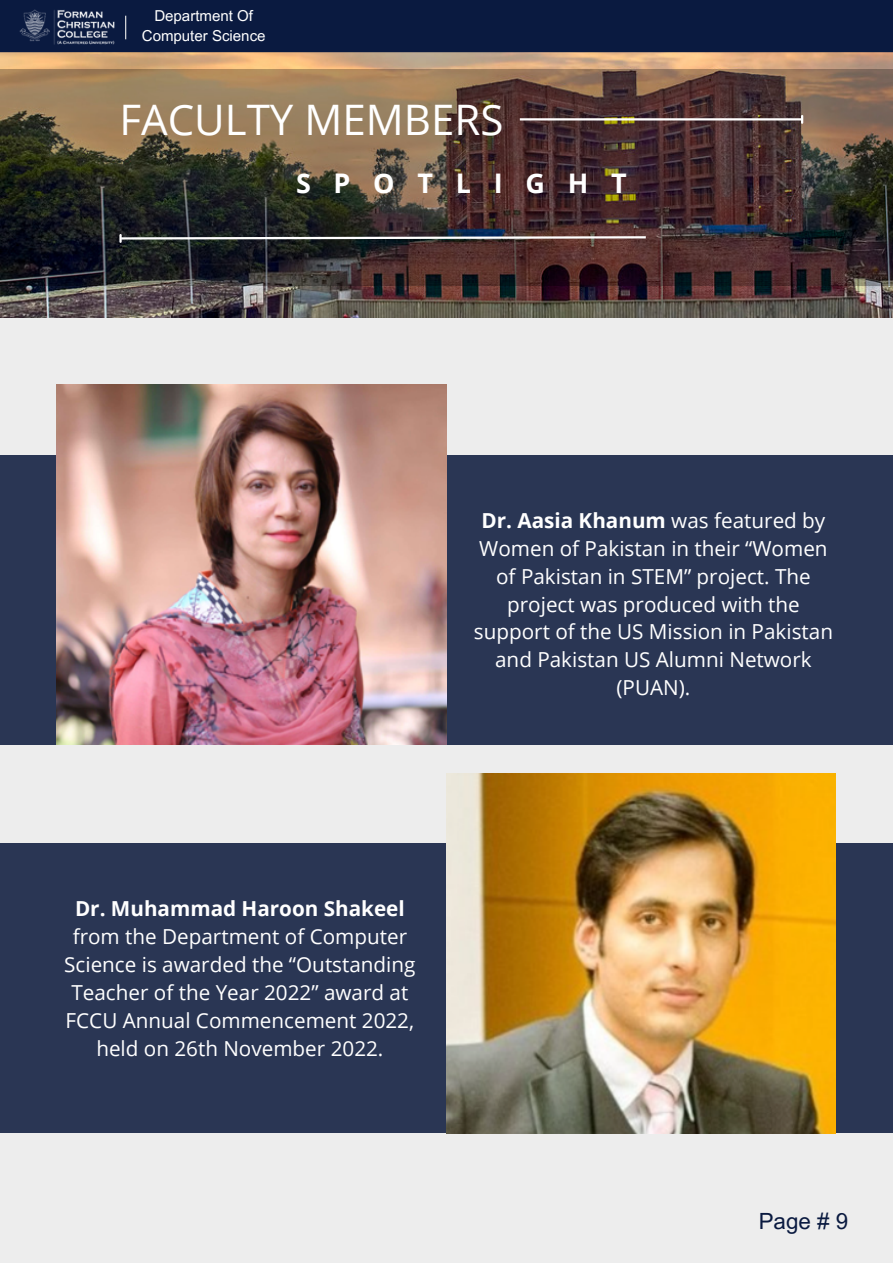
<style>
.page{position:relative;width:893px;height:1264px;background:#fff}
.page>*{position:absolute;margin:0;border:0;box-sizing:border-box;transform-origin:0 0}
.t1{font:42px "Open Sans";color:#fff}
.t2{font:700 27px "Open Sans";letter-spacing:.84em;color:#fff}
.t3{font:22.35px "Arial MT Pro";color:#0a1a40}
.t4{font:20.7px/27.9px "Open Sans";color:#fff;text-align:center}
.t5{font:15px "Arial MT Pro";color:#fff}
.s1{font-weight:700}
</style>
<div class="page">
<div style="left:0;top:0;width:892px;height:1262px;background:#ededed"></div>
<img style="left:0;top:52px;width:892px;height:265px">
<svg style="left:0;top:69px;width:892px;height:217px;background:#524036"></svg>
<hr style="left:519px;top:118px;width:282px;height:2px;background:#fff">
<svg style="left:801px;top:116px;width:2px;height:7px"></svg>
<svg style="left:119px;top:235px;width:529px;height:7px;background:#706c6c"></svg>
<div style="left:0;top:843px;width:892px;height:289px;background:#2a3654"></div>
<div style="left:0;top:455px;width:892px;height:289px;background:#2a3654"></div>
<img style="left:446px;top:773px;width:389px;height:360px">
<img style="left:57px;top:385px;width:389px;height:359px">
<div style="left:0;top:0;width:892px;height:52px;background:#0a1a40"></div>
<svg style="left:125px;top:16px;width:1px;height:23px"></svg>
<img style="left:19px;top:9px;width:97px;height:38px">
<p class="t5" style="left:154px;top:10px;width:100px">Department Of</p>
<p class="t5" style="left:142px;top:30px;width:125px">Computer Science</p>
<p class="t1" style="left:119px;top:90px;width:385px">FACULTY MEMBERS</p>
<p class="t2" style="left:296px;top:164px;width:332px">SPOTLIGHT</p>
<p class="t4" style="left:474px;top:506px;width:360px"><span class="s1">Dr. Aasia Khanum</span> was featured by<br>Women of Pakistan in their “Women of Pakistan in STEM” project. The project was produced with the support of the US Mission in Pakistan and Pakistan US Alumni Network (PUAN).</p>
<p class="t4" style="left:64px;top:893px;width:353px"><span class="s1">Dr. Muhammad Haroon Shakeel </span>from the Department of Computer<br>Science is awarded the “Outstanding<br>Teacher of the Year 2022” award at<br>FCCU Annual Commencement 2022, held on 26th November 2022.</p>
<p class="t3" style="left:758px;top:1212px;width:91px">Page # 9</p>
</div>
